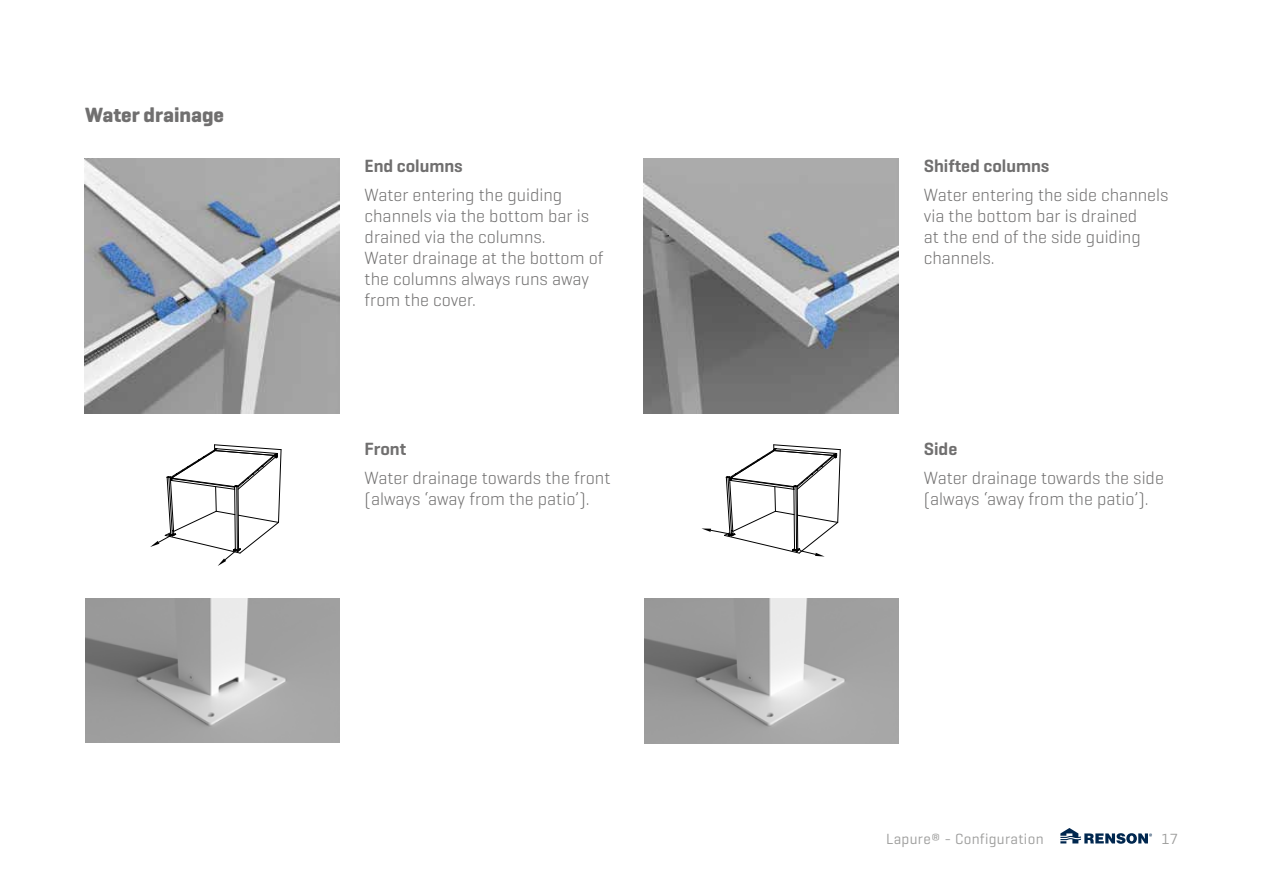
<style>
.page{position:relative;width:1263px;height:893px;background:#fff}
.page>*{position:absolute;margin:0;border:0;box-sizing:border-box;transform-origin:0 0}
.t1{font:700 21px "Geogrotesque";color:#706f6f}
.t2{font:300 18px/21px "Geogrotesque";color:#706f6f}
.t3{font:600 18px "Geogrotesque";color:#706f6f}
.t4{font:15px "Geogrotesque";letter-spacing:.02em;color:#9d9d9c}
</style>
<div class="page">
<svg style="left:1060px;top:828px;width:92px;height:16px"></svg>
<img style="left:84px;top:158px;width:255px;height:255px">
<img style="left:643px;top:158px;width:255px;height:255px">
<img style="left:644px;top:599px;width:254px;height:144px">
<img style="left:85px;top:598px;width:254px;height:144px">
<svg style="left:150px;top:445px;width:131px;height:121px"></svg>
<svg style="left:701px;top:445px;width:139px;height:111px"></svg>
<p class="t1" style="left:85px;top:102px;width:141px">Water drainage</p>
<p class="t3" style="left:365px;top:155px;width:100px">End columns</p>
<p class="t2" style="left:365px;top:184px;width:240px">Water entering the guiding channels via the bottom bar is drained via the columns.<br>Water drainage at the bottom of the columns always runs away from the cover.</p>
<p class="t3" style="left:365px;top:438px;width:43px">Front</p>
<p class="t2" style="left:365px;top:467px;width:247px">Water drainage towards the front (always ‘away from the patio’).</p>
<p class="t3" style="left:924px;top:155px;width:127px">Shifted columns</p>
<p class="t2" style="left:924px;top:184px;width:246px">Water entering the side channels via the bottom bar is drained<br>at the end of the side guiding channels.</p>
<p class="t3" style="left:924px;top:438px;width:35px">Side</p>
<p class="t2" style="left:924px;top:467px;width:241px">Water drainage towards the side (always ‘away from the patio’).</p>
<p class="t4" style="left:886px;top:829px;width:159px">Lapure® - Configuration</p>
<p class="t4" style="left:1161px;top:829px;width:18px">17</p>
</div>
